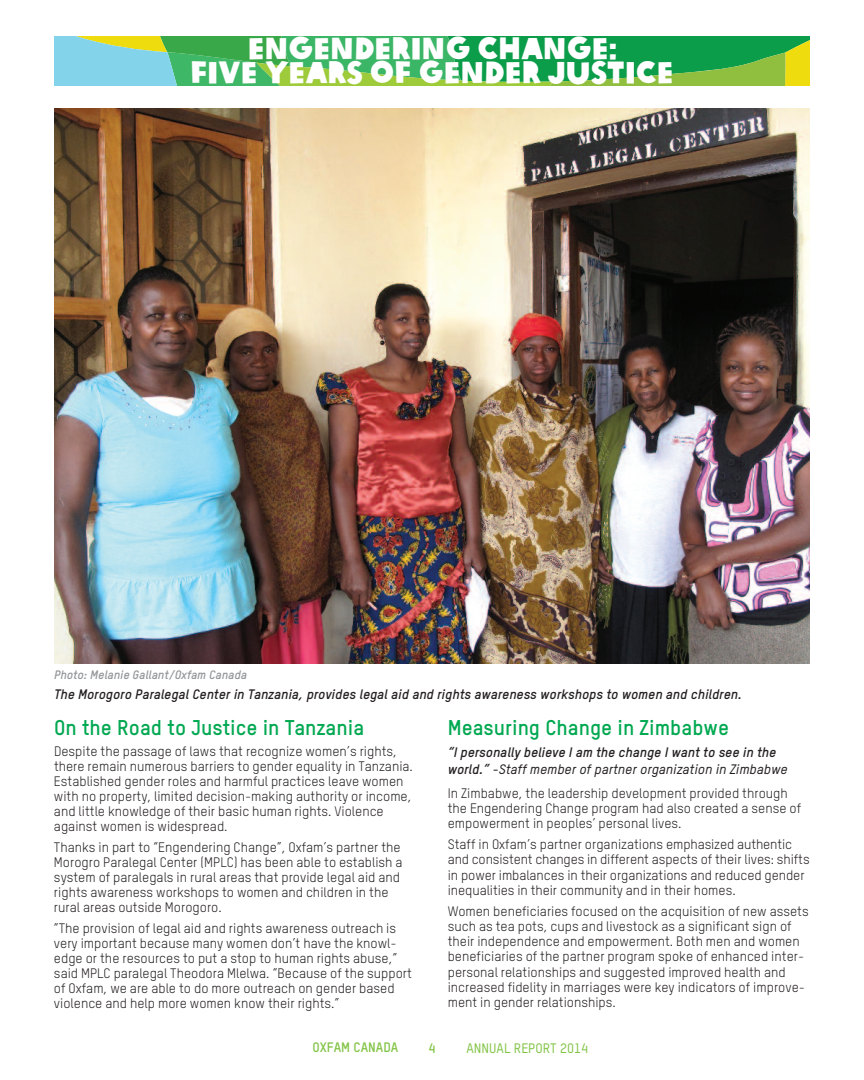
<style>
.page{position:relative;width:864px;height:1080px;background:#fff}
.page>*{position:absolute;margin:0;border:0;box-sizing:border-box;transform-origin:0 0}
.t1{font:30px/24px "Oxfam Global Headline";color:#fff;text-align:center}
.t2{font:700 21px "Oxfam TSTARPRO";color:#00a851}
.t3{font:13.5px/15px "Oxfam TSTARPRO";color:#231f20}
.t4{font:italic 700 13.5px/16.5px "Oxfam TSTARPRO";color:#231f20}
.t5{font:500 13.5px "Oxfam TSTARPRO";color:#83c447}
.t6{font:700 13.5px "Oxfam TSTARPRO";color:#83c447}
.t7{font:italic 700 12px "Oxfam TSTARPRO";color:#939598}
.s1{font-weight:500}
</style>
<div class="page">
<svg style="left:54px;top:36px;width:756px;height:50px;background:#4bb462"></svg>
<img style="left:54px;top:108px;width:756px;height:555px">
<h1 class="t1" style="left:190px;top:33px;width:485px">ENGENDERING CHANGE:<br>FIVE YEARS OF GENDER JUSTICE</h1>
<p class="t7" style="left:54px;top:668px;width:195px">Photo: Melanie Gallant/Oxfam Canada</p>
<p class="t4" style="left:54px;top:686px;width:689px">The Morogoro Paralegal Center in Tanzania, provides legal aid and rights awareness workshops to women and children.</p>
<h2 class="t2" style="left:54px;top:715px;width:312px">On the Road to Justice in Tanzania</h2>
<p class="t3" style="left:54px;top:744px;width:360px">Despite the passage of laws that recognize women’s rights, there remain numerous barriers to gender equality in Tanzania.<br>Established gender roles and harmful practices leave women with no property, limited decision-making authority or income, and little knowledge of their basic human rights. Violence against women is widespread.</p>
<p class="t3" style="left:54px;top:840px;width:350px">Thanks in part to “Engendering Change”, Oxfam’s partner the Morogro Paralegal Center (MPLC) has been able to establish a system of paralegals in rural areas that provide legal aid and rights awareness workshops to women and children in the rural areas outside Morogoro.</p>
<p class="t3" style="left:54px;top:921px;width:359px">“The provision of legal aid and rights awareness outreach is very important because many women don’t have the knowl&shy;edge or the resources to put a stop to human rights abuse,” said MPLC paralegal Theodora Mlelwa. “Because of the support of Oxfam, we are able to do more outreach on gender based violence and help more women know their rights.”</p>
<p class="t6" style="left:312px;top:1039px;width:87px">OXFAM CANADA</p>
<p class="t6" style="left:428px;top:1040px;width:9px">4</p>
<h2 class="t2" style="left:448px;top:715px;width:283px">Measuring Change in Zimbabwe</h2>
<p class="t4" style="left:448px;top:744px;width:341px">“I personally believe I am the change I want to see in the world.” <span class="s1">-Staff member of partner organization in Zimbabwe</span></p>
<p class="t3" style="left:448px;top:786px;width:355px">In Zimbabwe, the leadership development provided through the Engendering Change program had also created a sense of empowerment in peoples’ personal lives.</p>
<p class="t3" style="left:448px;top:837px;width:363px">Staff in Oxfam’s partner organizations emphasized authentic and consistent changes in different aspects of their lives: shifts in power imbalances in their organizations and reduced gender inequalities in their community and in their homes.</p>
<p class="t3" style="left:448px;top:904px;width:362px">Women beneficiaries focused on the acquisition of new assets such as tea pots, cups and livestock as a significant sign of their independence and empowerment. Both men and women beneficiaries of the partner program spoke of enhanced inter&shy;personal relationships and suggested improved health and increased fidelity in marriages were key indicators of improve&shy;ment in gender relationships.</p>
<p class="t5" style="left:466px;top:1040px;width:123px">ANNUAL REPORT 2014</p>
</div>
